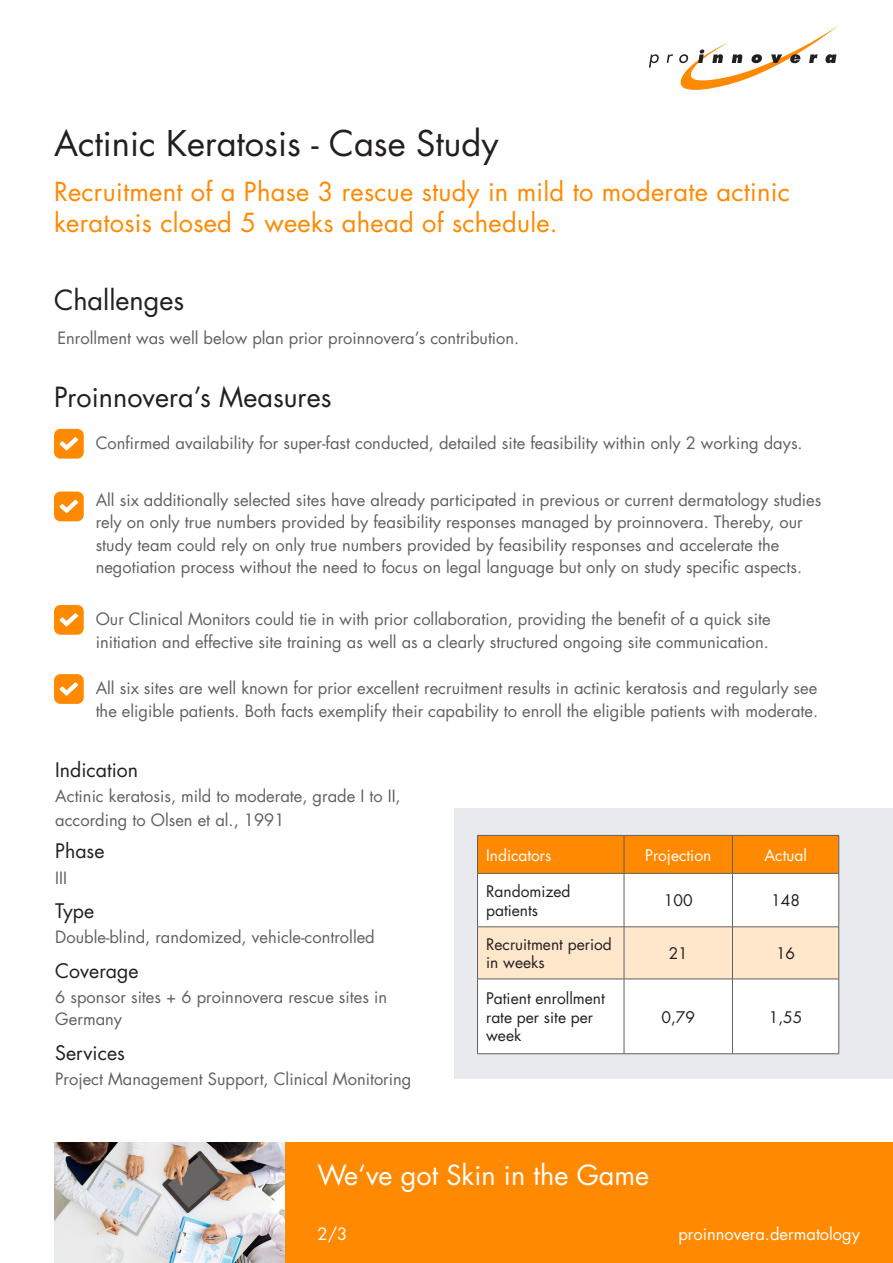
<style>
.page{position:relative;width:893px;height:1263px;background:#fff}
.page>*{position:absolute;margin:0;border:0;box-sizing:border-box;transform-origin:0 0}
.t1{font:34.5px "Futura LT";color:#231f20}
.t2{font:27px "Futura LT";color:#231f20}
.t3{font:27px "Futura LT";color:#fff}
.t4{font:25.5px/30.6px "Futura LT";letter-spacing:.01em;color:#ff8900}
.t5{font:19.5px "Futura LT";color:#231f20}
.t6{font:16.5px/22.5px "Futura LT";color:#606060}
.t7{font:16.5px "Futura LT";color:#fff}
.t8{font:15.6px/18.6px "Futura LT";color:#231f20}
.t9{font:15.6px "Futura LT";color:#fff}
</style>
<div class="page">
<div style="left:454px;top:808px;width:439px;height:271px;background:#e9eaee"></div>
<svg style="left:649px;top:54px;width:10px;height:14px"></svg>
<svg style="left:667px;top:54px;width:6px;height:9px"></svg>
<svg style="left:679px;top:25px;width:160px;height:65px"></svg>
<div style="left:478px;top:836px;width:360px;height:37px;background:#ff8900"></div>
<div style="left:478px;top:874px;width:360px;height:179px;background:#fff"></div>
<div style="left:478px;top:927px;width:360px;height:52px;background:#ffe7cc"></div>
<hr style="left:477px;top:835px;width:147px;height:1px;background:#606060">
<hr style="left:477px;top:836px;width:1px;height:37px;background:#606060">
<hr style="left:624px;top:835px;width:108px;height:1px;background:#606060">
<hr style="left:624px;top:836px;width:1px;height:37px;background:#606060">
<hr style="left:732px;top:835px;width:107px;height:1px;background:#606060">
<hr style="left:732px;top:836px;width:1px;height:37px;background:#606060">
<hr style="left:838px;top:836px;width:1px;height:37px;background:#606060">
<hr style="left:477px;top:873px;width:147px;height:1px;background:#606060">
<hr style="left:477px;top:873px;width:1px;height:54px;background:#606060">
<hr style="left:624px;top:873px;width:108px;height:1px;background:#606060">
<hr style="left:624px;top:873px;width:1px;height:54px;background:#606060">
<hr style="left:732px;top:873px;width:107px;height:1px;background:#606060">
<hr style="left:732px;top:873px;width:1px;height:54px;background:#606060">
<hr style="left:838px;top:873px;width:1px;height:54px;background:#606060">
<hr style="left:477px;top:926px;width:147px;height:1px;background:#606060">
<hr style="left:477px;top:927px;width:1px;height:52px;background:#606060">
<hr style="left:624px;top:926px;width:108px;height:1px;background:#606060">
<hr style="left:624px;top:927px;width:1px;height:52px;background:#606060">
<hr style="left:732px;top:926px;width:107px;height:1px;background:#606060">
<hr style="left:732px;top:927px;width:1px;height:52px;background:#606060">
<hr style="left:838px;top:927px;width:1px;height:52px;background:#606060">
<hr style="left:477px;top:979px;width:147px;height:1px;background:#606060">
<hr style="left:477px;top:979px;width:1px;height:74px;background:#606060">
<hr style="left:624px;top:979px;width:108px;height:1px;background:#606060">
<hr style="left:624px;top:979px;width:1px;height:74px;background:#606060">
<hr style="left:732px;top:979px;width:107px;height:1px;background:#606060">
<hr style="left:732px;top:979px;width:1px;height:74px;background:#606060">
<hr style="left:838px;top:979px;width:1px;height:74px;background:#606060">
<hr style="left:477px;top:1053px;width:147px;height:1px;background:#606060">
<hr style="left:624px;top:1053px;width:108px;height:1px;background:#606060">
<hr style="left:732px;top:1053px;width:107px;height:1px;background:#606060">
<div style="left:285px;top:1142px;width:608px;height:121px;background:#ff8900"></div>
<img style="left:54px;top:1142px;width:231px;height:121px">
<div style="left:54px;top:429px;width:30px;height:30px;background:#ff8900;border-radius:6px"></div>
<svg style="left:59px;top:437px;width:20px;height:14px"></svg>
<div style="left:54px;top:605px;width:30px;height:30px;background:#ff8900;border-radius:6px"></div>
<svg style="left:59px;top:613px;width:20px;height:14px"></svg>
<div style="left:54px;top:674px;width:30px;height:30px;background:#ff8900;border-radius:6px"></div>
<svg style="left:59px;top:682px;width:20px;height:14px"></svg>
<div style="left:54px;top:492px;width:30px;height:29px;background:#ff8900;border-radius:6px"></div>
<svg style="left:59px;top:499px;width:20px;height:15px"></svg>
<p class="t1" style="left:54px;top:121px;width:446px">Actinic Keratosis - Case Study</p>
<p class="t4" style="left:54px;top:177px;width:737px">Recruitment of a Phase 3 rescue study in mild to moderate actinic keratosis closed 5 weeks ahead of schedule.</p>
<p class="t2" style="left:54px;top:283px;width:132px">Challenges</p>
<p class="t6" style="left:57px;top:327px;width:463px">Enrollment was well below plan prior proinnovera’s contribution.</p>
<p class="t2" style="left:54px;top:379px;width:279px">Proinnovera’s Measures</p>
<p class="t6" style="left:96px;top:432px;width:708px">Confirmed availability for super-fast conducted, detailed site feasibility within only 2 working days.</p>
<p class="t6" style="left:96px;top:488px;width:727px">All six additionally selected sites have already participated in previous or current dermatology studies</p>
<p class="t6" style="left:96px;top:511px;width:709px">rely on only true numbers provided by feasibility responses managed by proinnovera. Thereby, our study team could rely on only true numbers provided by feasibility responses and accelerate the negotiation process without the need to focus on legal language but only on study specific aspects.</p>
<p class="t6" style="left:96px;top:608px;width:676px">Our Clinical Monitors could tie in with prior collaboration, providing the benefit of a quick site initiation and effective site training as well as a clearly structured ongoing site communication.</p>
<p class="t6" style="left:96px;top:677px;width:724px">All six sites are well known for prior excellent recruitment results in actinic keratosis and regularly see the eligible patients. Both facts exemplify their capability to enroll the eligible patients with moderate.</p>
<p class="t5" style="left:55px;top:758px;width:84px">Indication</p>
<p class="t6" style="left:55px;top:784px;width:347px;line-height:24px">Actinic keratosis, mild to moderate, grade I to II, according to Olsen et al., 1991</p>
<p class="t5" style="left:55px;top:838px;width:51px">Phase</p>
<p class="t6" style="left:55px;top:867px;width:13px">III</p>
<p class="t5" style="left:55px;top:898px;width:41px">Type</p>
<p class="t5" style="left:55px;top:958px;width:85px">Coverage</p>
<p class="t6" style="left:55px;top:926px;width:321px">Double-blind, randomized, vehicle-controlled</p>
<p class="t6" style="left:55px;top:986px;width:333px">6 sponsor sites + 6 proinnovera rescue sites in<br>Germany</p>
<p class="t5" style="left:55px;top:1040px;width:71px">Services</p>
<p class="t6" style="left:55px;top:1068px;width:358px">Project Management Support, Clinical Monitoring</p>
<p class="t9" style="left:486px;top:845px;width:67px">Indicators</p>
<p class="t9" style="left:645px;top:845px;width:68px">Projection</p>
<p class="t9" style="left:764px;top:845px;width:44px">Actual</p>
<p class="t8" style="left:486px;top:882px;width:86px">Randomized</p>
<p class="t8" style="left:486px;top:901px;width:54px">patients</p>
<p class="t8" style="left:664px;top:891px;width:30px">100</p>
<p class="t8" style="left:771px;top:891px;width:30px">148</p>
<p class="t8" style="left:486px;top:935px;width:127px">Recruitment period in weeks</p>
<p class="t8" style="left:669px;top:944px;width:21px">21</p>
<p class="t8" style="left:776px;top:944px;width:21px">16</p>
<p class="t8" style="left:486px;top:989px;width:120px">Patient enrollment rate per site per week</p>
<p class="t8" style="left:661px;top:1008px;width:35px">0,79</p>
<p class="t8" style="left:769px;top:1008px;width:35px">1,55</p>
<p class="t3" style="left:317px;top:1158px;width:333px">We‘ve got Skin in the Game</p>
<p class="t7" style="left:317px;top:1224px;width:31px">2/3</p>
<p class="t7" style="left:678px;top:1224px;width:183px">proinnovera.dermatology</p>
</div>
